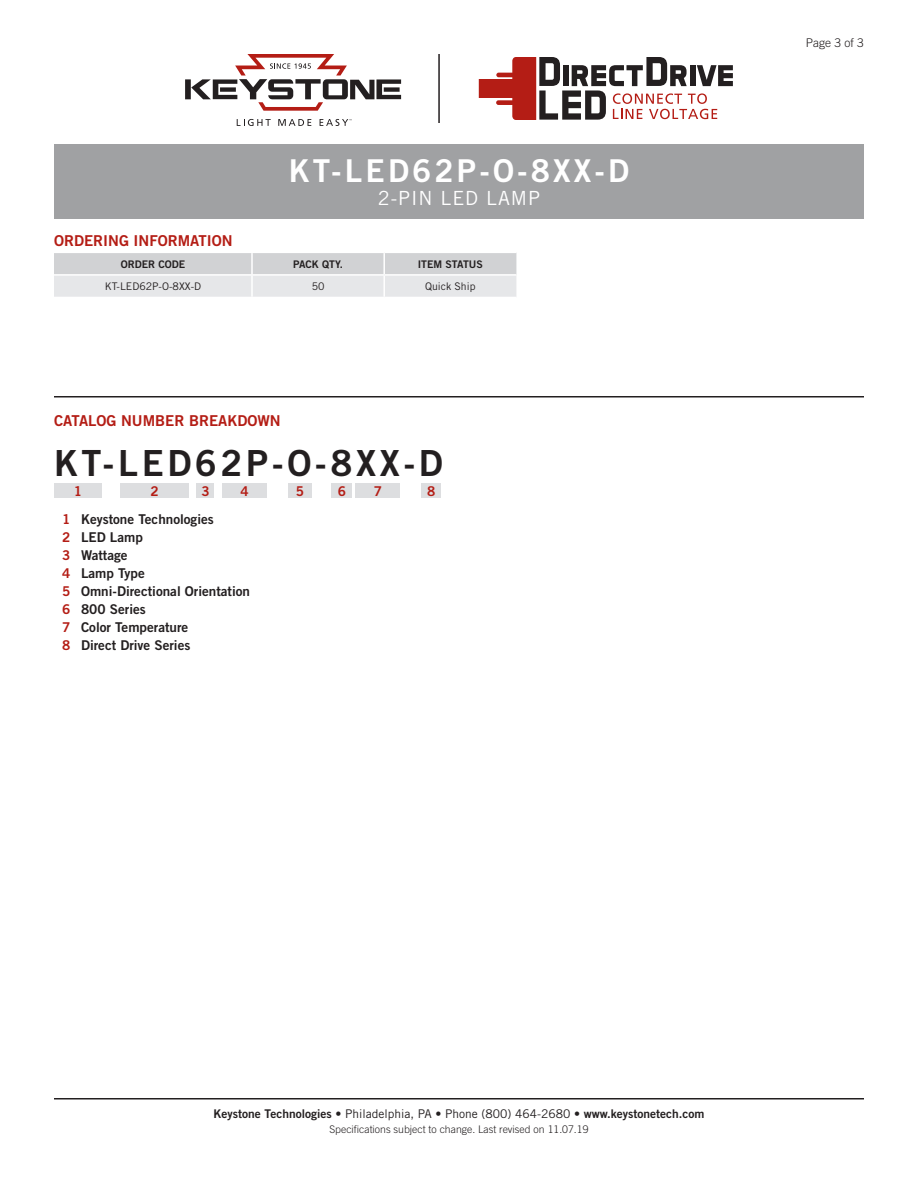
<style>
.page{position:relative;width:918px;height:1188px;background:#fff}
.page>*{position:absolute;margin:0;border:0;box-sizing:border-box;transform-origin:0 0}
.CatalogNumber{font:36px "Trade Gothic Bold Two";letter-spacing:.1em;color:#231f20}
.t1{font:31.5px "Trade Gothic Bold Two";letter-spacing:.1em;color:#fff}
.SubTitle{font:19.5px "Trade Gothic";letter-spacing:.05em;color:#fff}
.Heading_01{font:15px "Trade Gothic Bold Two";color:#b41d15}
.Catalog_Key{font:13.5px "Trade Gothic Bold Two";color:#231f20}
.Catalog_BarNumber{font:13.5px "Trade Gothic Bold Two";color:#b41d15}
.t2{font:12px "Trade Gothic Bold Two";color:#231f20}
.Page{font:300 12px "Trade Gothic";color:#231f20}
.Rev{font:300 10.5px "Trade Gothic";color:#231f20}
.Table_Text{font:10.5px "Trade Gothic";color:#231f20}
.Table_Header{font:10.5px "Trade Gothic Bold Two";color:#231f20}
.s1{color:#b41d15}
.s2{font-family:"Trade Gothic"}
</style>
<div class="page">
<hr style="left:54px;top:1098px;width:810px;height:2px;background:#231f20">
<svg style="left:54px;top:253px;width:462px;height:44px"></svg>
<hr style="left:251px;top:253px;width:2px;height:21px;background:#fff">
<hr style="left:383px;top:253px;width:2px;height:21px;background:#fff">
<hr style="left:251px;top:276px;width:2px;height:21px;background:#fff">
<hr style="left:383px;top:276px;width:2px;height:21px;background:#fff">
<hr style="left:54px;top:274px;width:198px;height:2px;background:#fff">
<hr style="left:252px;top:274px;width:132px;height:2px;background:#fff">
<hr style="left:384px;top:274px;width:132px;height:2px;background:#fff">
<div style="left:54px;top:144px;width:810px;height:74px;background:#a0a1a3"></div>
<hr style="left:54px;top:396px;width:810px;height:2px;background:#231f20">
<div style="left:54px;top:483px;width:48px;height:15px;background:#dddee0"></div>
<div style="left:120px;top:483px;width:69px;height:15px;background:#dddee0"></div>
<div style="left:222px;top:483px;width:45px;height:15px;background:#dddee0"></div>
<div style="left:196px;top:483px;width:18px;height:15px;background:#dddee0"></div>
<div style="left:332px;top:483px;width:20px;height:15px;background:#dddee0"></div>
<div style="left:422px;top:483px;width:19px;height:15px;background:#dddee0"></div>
<div style="left:288px;top:483px;width:24px;height:15px;background:#dddee0"></div>
<div style="left:356px;top:483px;width:44px;height:15px;background:#dddee0"></div>
<hr style="left:438px;top:54px;width:2px;height:69px;background:#231f20">
<svg style="left:479px;top:57px;width:254px;height:63px"></svg>
<svg style="left:185px;top:54px;width:216px;height:57px"></svg>
<svg style="left:237px;top:119px;width:34px;height:7px"></svg>
<svg style="left:278px;top:119px;width:33px;height:7px"></svg>
<svg style="left:320px;top:119px;width:32px;height:7px"></svg>
<p class="t1" style="left:289px;top:151px;width:342px">KT-LED62P-O-8XX-D</p>
<p class="SubTitle" style="left:378px;top:186px;width:164px">2-PIN LED LAMP</p>
<p class="Heading_01" style="left:54px;top:231px;width:180px">ORDERING INFORMATION</p>
<p class="Table_Header" style="left:121px;top:258px;width:66px">ORDER CODE</p>
<p class="Table_Header" style="left:293px;top:258px;width:51px">PACK QTY.</p>
<p class="Table_Header" style="left:418px;top:258px;width:67px">ITEM STATUS</p>
<p class="Table_Text" style="left:105px;top:280px;width:98px">KT-LED62P-O-8XX-D</p>
<p class="Table_Text" style="left:312px;top:280px;width:14px">50</p>
<p class="Table_Text" style="left:425px;top:280px;width:52px">Quick Ship</p>
<p class="Heading_01" style="left:54px;top:411px;width:228px">CATALOG NUMBER BREAKDOWN</p>
<p class="CatalogNumber" style="left:54px;top:441px;width:390px">KT-LED62P-O-8XX-D</p>
<p class="Catalog_BarNumber" style="left:74px;top:483px;width:10px">1</p>
<p class="Catalog_BarNumber" style="left:150px;top:483px;width:10px">2</p>
<p class="Catalog_BarNumber" style="left:201px;top:483px;width:10px">3</p>
<p class="Catalog_BarNumber" style="left:240px;top:483px;width:10px">4</p>
<p class="Catalog_BarNumber" style="left:296px;top:483px;width:10px">5</p>
<p class="Catalog_BarNumber" style="left:338px;top:483px;width:10px">6</p>
<p class="Catalog_BarNumber" style="left:374px;top:483px;width:10px">7</p>
<p class="Catalog_BarNumber" style="left:427px;top:483px;width:10px">8</p>
<p class="Catalog_Key" style="left:62px;top:511px;width:153px"><span class="s1">1</span> Keystone Technologies</p>
<p class="Catalog_Key" style="left:62px;top:529px;width:82px"><span class="s1">2</span> LED Lamp</p>
<p class="Catalog_Key" style="left:62px;top:547px;width:67px"><span class="s1">3</span> Wattage</p>
<p class="Catalog_Key" style="left:62px;top:565px;width:84px"><span class="s1">4</span> Lamp Type</p>
<p class="Catalog_Key" style="left:62px;top:583px;width:189px"><span class="s1">5</span> Omni-Directional Orientation</p>
<p class="Catalog_Key" style="left:62px;top:601px;width:85px"><span class="s1">6</span> 800 Series</p>
<p class="Catalog_Key" style="left:62px;top:619px;width:128px"><span class="s1">7</span> Color Temperature</p>
<p class="Catalog_Key" style="left:62px;top:637px;width:130px"><span class="s1">8</span> Direct Drive Series</p>
<p class="Page" style="left:806px;top:36px;width:60px">Page 3 of 3</p>
<p class="t2" style="left:214px;top:1106px;width:492px">Keystone Technologies <span class="s2">• Philadelphia, PA • Phone (800) 464-2680 •</span> www.keystonetech.com</p>
<p class="Rev" style="left:329px;top:1123px;width:261px">Specifications subject to change. Last revised on 11.07.19</p>
</div>
